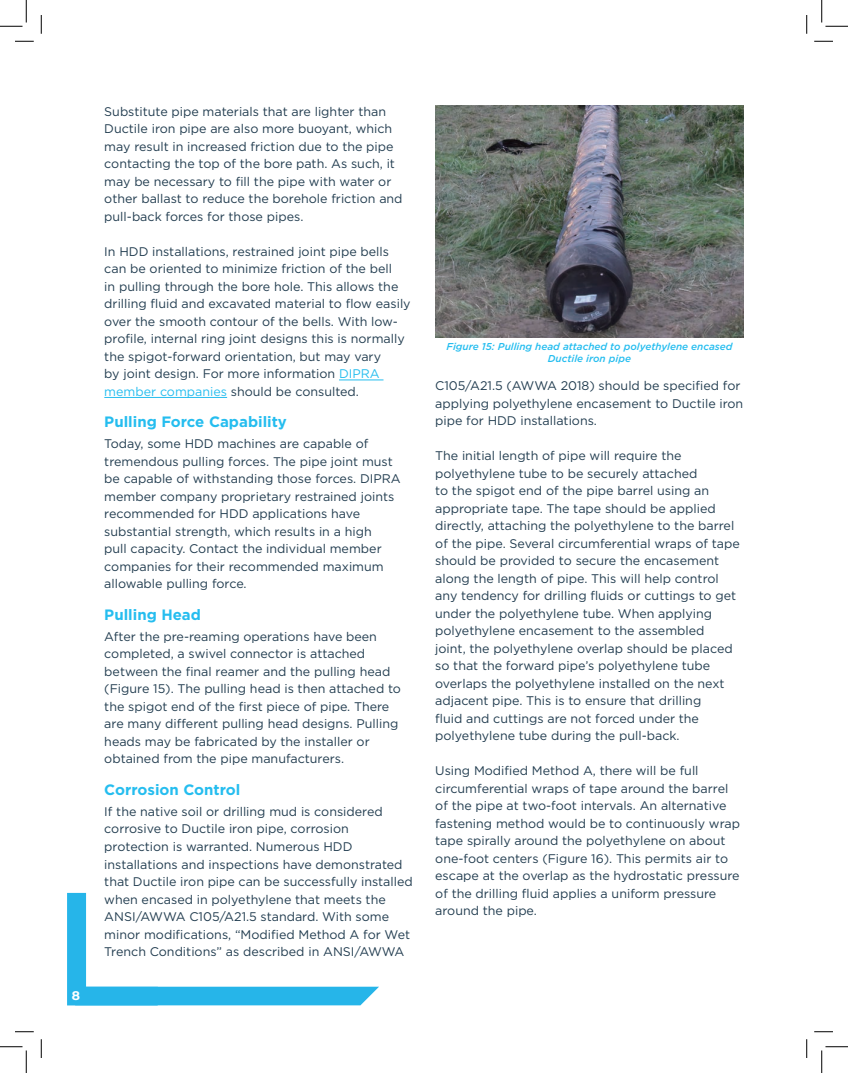
<style>
.page{position:relative;width:848px;height:1073px;background:#fff}
.page>*{position:absolute;margin:0;border:0;box-sizing:border-box;transform-origin:0 0}
.t1{font:700 15px "Gotham";color:#25bdef}
.t2{font:12.5px/17.5px "Gotham";color:#223d50}
.t3{font:100 12.5px "Montserrat";color:#fff}
.t4{font:italic 500 10px/12.5px "Gotham";color:#25bdef;text-align:center}
.s1{color:#25bdef}
</style>
<div class="page">
<svg style="left:67px;top:892px;width:312px;height:113px"></svg>
<hr style="left:339px;top:380px;width:44px;height:1px;background:#25bdef">
<hr style="left:104px;top:397px;width:123px;height:1px;background:#25bdef">
<img style="left:435px;top:105px;width:308px;height:233px">
<svg style="left:15px;top:40px;width:19px;height:2px"></svg>
<svg style="left:814px;top:40px;width:18px;height:2px"></svg>
<svg style="left:15px;top:1031px;width:19px;height:1px"></svg>
<svg style="left:814px;top:1031px;width:18px;height:1px"></svg>
<svg style="left:40px;top:15px;width:2px;height:19px"></svg>
<svg style="left:40px;top:1039px;width:2px;height:19px"></svg>
<svg style="left:806px;top:15px;width:1px;height:19px"></svg>
<svg style="left:806px;top:1039px;width:1px;height:19px"></svg>
<svg style="left:0;top:0;width:27px;height:27px"></svg>
<svg style="left:0;top:1046px;width:27px;height:26px"></svg>
<svg style="left:821px;top:0;width:27px;height:27px"></svg>
<svg style="left:821px;top:1046px;width:27px;height:26px"></svg>
<p class="t3" style="left:72px;top:986px;width:10px">8</p>
<p class="t2" style="left:104px;top:102px;width:300px">Substitute pipe materials that are lighter than Ductile iron pipe are also more buoyant, which may result in increased friction due to the pipe contacting the top of the bore path. As such, it may be necessary to fill the pipe with water or other ballast to reduce the borehole friction and pull-back forces for those pipes.</p>
<p class="t2" style="left:104px;top:242px;width:308px">In HDD installations, restrained joint pipe bells can be oriented to minimize friction of the bell<br>in pulling through the bore hole. This allows the drilling fluid and excavated material to flow easily over the smooth contour of the bells. With low&shy;profile, internal ring joint designs this is normally the spigot-forward orientation, but may vary<br>by joint design. For more information <span class="s1">DIPRA member companies</span> should be consulted.</p>
<p class="t1" style="left:104px;top:413px;width:184px">Pulling Force Capability</p>
<p class="t2" style="left:104px;top:435px;width:298px">Today, some HDD machines are capable of tremendous pulling forces. The pipe joint must be capable of withstanding those forces. DIPRA member company proprietary restrained joints recommended for HDD applications have substantial strength, which results in a high<br>pull capacity. Contact the individual member companies for their recommended maximum allowable pulling force.</p>
<p class="t1" style="left:104px;top:605px;width:98px">Pulling Head</p>
<p class="t2" style="left:104px;top:627px;width:298px">After the pre-reaming operations have been completed, a swivel connector is attached between the final reamer and the pulling head (Figure 15). The pulling head is then attached to the spigot end of the first piece of pipe. There are many different pulling head designs. Pulling heads may be fabricated by the installer or obtained from the pipe manufacturers.</p>
<p class="t1" style="left:104px;top:780px;width:138px">Corrosion Control</p>
<p class="t2" style="left:104px;top:802px;width:310px">If the native soil or drilling mud is considered corrosive to Ductile iron pipe, corrosion protection is warranted. Numerous HDD installations and inspections have demonstrated that Ductile iron pipe can be successfully installed when encased in polyethylene that meets the ANSI/AWWA C105/A21.5 standard. With some minor modifications, “Modified Method A for Wet Trench Conditions” as described in ANSI/AWWA</p>
<p class="t4" style="left:446px;top:340px;width:287px">Figure 15: Pulling head attached to polyethylene encased<br>Ductile iron pipe</p>
<p class="t2" style="left:435px;top:377px;width:309px">C105/A21.5 (AWWA 2018) should be specified for applying polyethylene encasement to Ductile iron pipe for HDD installations.</p>
<p class="t2" style="left:435px;top:447px;width:306px">The initial length of pipe will require the polyethylene tube to be securely attached<br>to the spigot end of the pipe barrel using an appropriate tape. The tape should be applied directly, attaching the polyethylene to the barrel of the pipe. Several circumferential wraps of tape should be provided to secure the encasement along the length of pipe. This will help control any tendency for drilling fluids or cuttings to get under the polyethylene tube. When applying polyethylene encasement to the assembled<br>joint, the polyethylene overlap should be placed so that the forward pipe’s polyethylene tube overlaps the polyethylene installed on the next adjacent pipe. This is to ensure that drilling<br>fluid and cuttings are not forced under the polyethylene tube during the pull-back.</p>
<p class="t2" style="left:435px;top:762px;width:306px">Using Modified Method A, there will be full circumferential wraps of tape around the barrel of the pipe at two-foot intervals. An alternative fastening method would be to continuously wrap tape spirally around the polyethylene on about one-foot centers (Figure 16). This permits air to escape at the overlap as the hydrostatic pressure of the drilling fluid applies a uniform pressure around the pipe.</p>
</div>
